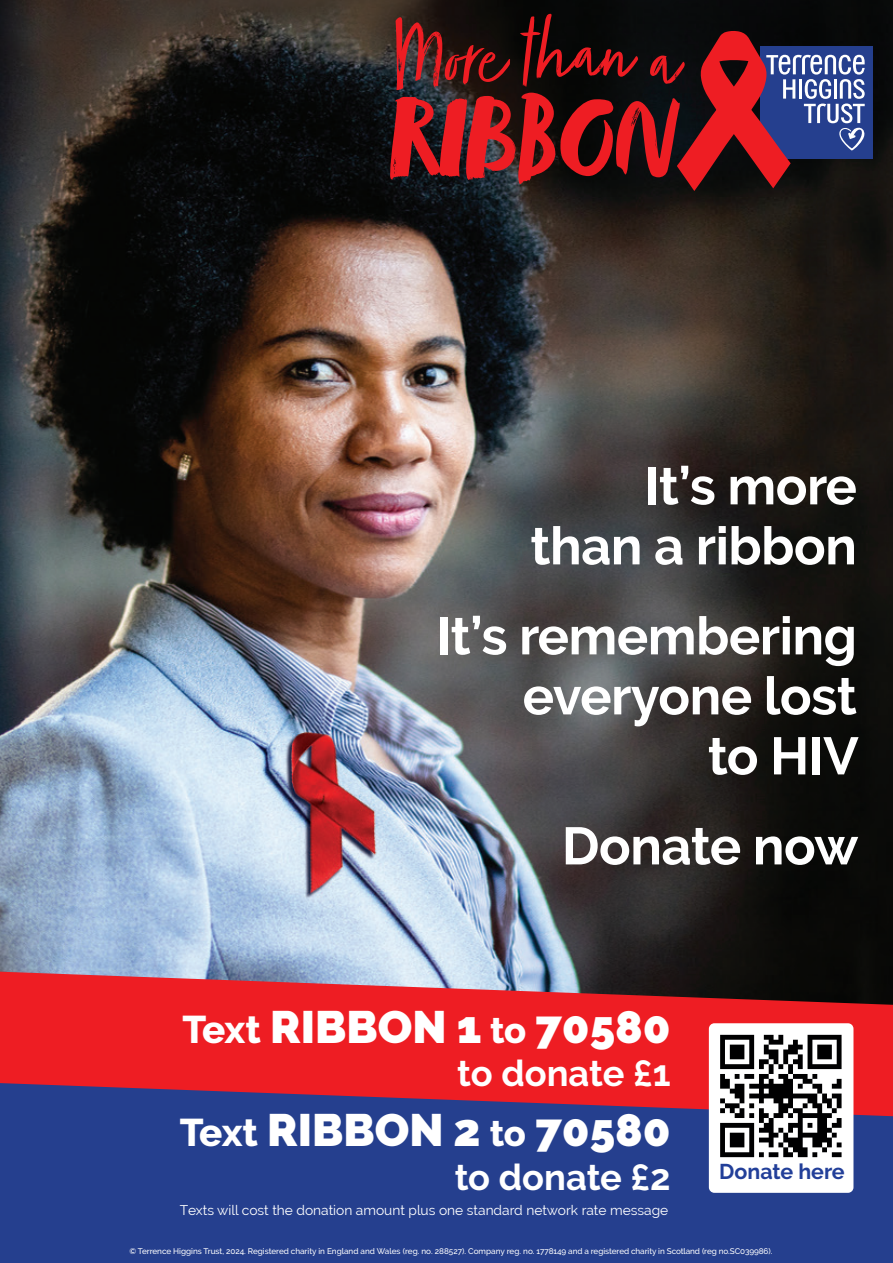
<style>
.page{position:relative;width:893px;height:1263px;background:#fff}
.page>*{position:absolute;margin:0;border:0;box-sizing:border-box;transform-origin:0 0}
.t1{font:700 52.5px/60px "Raleway";letter-spacing:-.01em;color:#fff;text-align:right}
.t2{font:900 45.3px "Raleway";color:#fff}
.t3{font:700 36.3px "Raleway";color:#fff}
.t4{font:700 21.3px "Raleway";color:#223f99}
.t5{font:13.8px "Raleway";color:#fff}
.t6{font:500 8.1px "Raleway";letter-spacing:-.005em;color:#fff}
.s1{font-weight:800;font-size:38.55px}
.s2{font-weight:800;font-size:36.3px}
</style>
<div class="page">
<img style="left:0;top:0;width:893px;height:972px">
<div style="left:760px;top:46px;width:112px;height:112px;background:#253f8e"></div>
<svg style="left:390px;top:14px;width:475px;height:177px;background:#591f29"></svg>
<svg style="left:0;top:972px;width:893px;height:111px;background:#d4262c"></svg>
<svg style="left:0;top:1083px;width:893px;height:180px;background:#333c86"></svg>
<div style="left:709px;top:1023px;width:144px;height:170px;background:#fff;border-radius:6px"></div>
<img style="left:720px;top:1034px;width:122px;height:124px">
<p class="t1" style="left:530px;top:456px;width:328px">It’s more than a ribbon</p>
<p class="t1" style="left:436px;top:606px;width:424px">It’s remembering everyone lost<br>to HIV</p>
<p class="t1" style="left:562px;top:816px;width:298px">Donate now</p>
<p class="t2" style="left:183px;top:1000px;width:490px"><span class="s1">Text</span> RIBBON 1 <span class="s2">to</span> 70580</p>
<p class="t3" style="left:457px;top:1052px;width:215px">to donate £1</p>
<p class="t2" style="left:180px;top:1104px;width:492px"><span class="s1">Text</span> RIBBON 2 <span class="s2">to</span> 70580</p>
<p class="t3" style="left:455px;top:1156px;width:218px">to donate £2</p>
<p class="t5" style="left:180px;top:1202px;width:490px">Texts will cost the donation amount plus one standard network rate message</p>
<p class="t4" style="left:719px;top:1159px;width:127px">Donate here</p>
<p class="t6" style="left:129px;top:1246px;width:644px">© Terrence Higgins Trust, 2024. Registered charity in England and Wales (reg. no. 288527). Company reg. no. 1778149 and a registered charity in Scotland (reg no.SC039986).</p>
</div>
